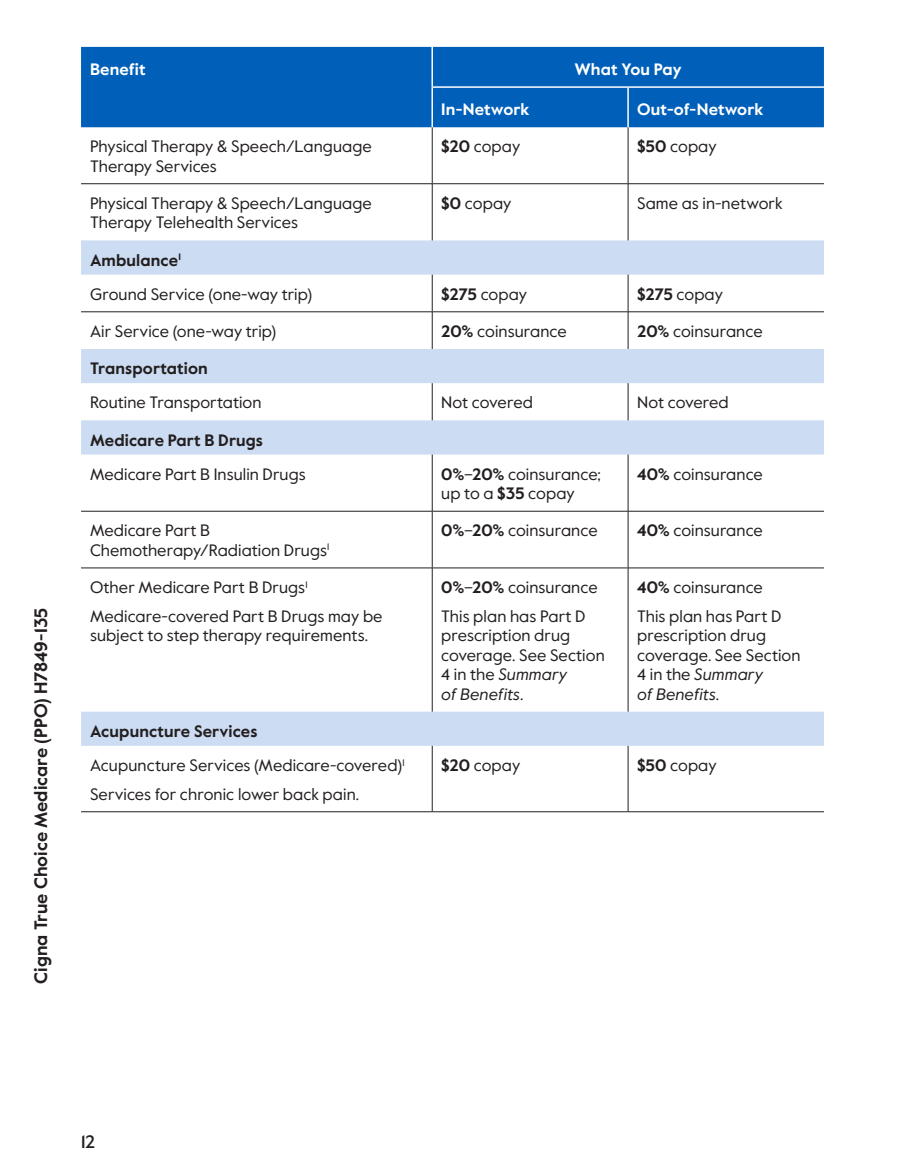
<style>
.page{position:relative;width:905px;height:1175px;background:#fff}
.page>*{position:absolute;margin:0;border:0;box-sizing:border-box;transform-origin:0 0}
.margin_plan_name{font:700 18px "Value Sans Pro";color:#231f20}
.t1{font:500 18px "Value Sans Pro";color:#231f20}
.table_para{font:16.5px/19.5px "Value Sans Pro";letter-spacing:.005em;color:#231f20}
.table_row_h1{font:700 16.5px "Value Sans Pro";letter-spacing:.005em;color:#231f20}
.table_col_h1_align_right{font:700 16.5px "Value Sans Pro";letter-spacing:.005em;color:#fff}
.table_col_h1_align_center{font:700 16.5px "Value Sans Pro";color:#fff}
.s1{font-weight:700}
.s2{font-style:italic}
</style>
<div class="page">
<div style="left:81px;top:47px;width:743px;height:80px;background:#005fb9"></div>
<svg style="left:81px;top:240px;width:743px;height:506px"></svg>
<hr style="left:432px;top:127px;width:1px;height:56px;background:#231f20">
<hr style="left:432px;top:184px;width:1px;height:56px;background:#231f20">
<hr style="left:432px;top:274px;width:1px;height:37px;background:#231f20">
<hr style="left:432px;top:312px;width:1px;height:37px;background:#231f20">
<hr style="left:432px;top:383px;width:1px;height:37px;background:#231f20">
<hr style="left:432px;top:454px;width:1px;height:57px;background:#231f20">
<hr style="left:432px;top:511px;width:1px;height:56px;background:#231f20">
<hr style="left:432px;top:568px;width:1px;height:143px;background:#231f20">
<hr style="left:432px;top:746px;width:1px;height:65px;background:#231f20">
<hr style="left:627px;top:127px;width:1px;height:56px;background:#231f20">
<hr style="left:627px;top:184px;width:1px;height:56px;background:#231f20">
<hr style="left:627px;top:274px;width:1px;height:37px;background:#231f20">
<hr style="left:627px;top:312px;width:1px;height:37px;background:#231f20">
<hr style="left:627px;top:383px;width:1px;height:37px;background:#231f20">
<hr style="left:627px;top:454px;width:1px;height:57px;background:#231f20">
<hr style="left:627px;top:511px;width:1px;height:56px;background:#231f20">
<hr style="left:627px;top:568px;width:1px;height:143px;background:#231f20">
<hr style="left:627px;top:746px;width:1px;height:65px;background:#231f20">
<hr style="left:81px;top:811px;width:351px;height:1px;background:#231f20">
<hr style="left:432px;top:811px;width:196px;height:1px;background:#231f20">
<hr style="left:628px;top:811px;width:196px;height:1px;background:#231f20">
<hr style="left:81px;top:511px;width:351px;height:1px;background:#231f20">
<hr style="left:432px;top:511px;width:196px;height:1px;background:#231f20">
<hr style="left:628px;top:511px;width:196px;height:1px;background:#231f20">
<hr style="left:81px;top:567px;width:351px;height:1px;background:#231f20">
<hr style="left:432px;top:567px;width:196px;height:1px;background:#231f20">
<hr style="left:628px;top:567px;width:196px;height:1px;background:#231f20">
<hr style="left:81px;top:183px;width:351px;height:1px;background:#231f20">
<hr style="left:432px;top:183px;width:196px;height:1px;background:#231f20">
<hr style="left:628px;top:183px;width:196px;height:1px;background:#231f20">
<hr style="left:431px;top:47px;width:2px;height:39px;background:#fff">
<hr style="left:628px;top:86px;width:196px;height:2px;background:#fff">
<hr style="left:431px;top:86px;width:197px;height:2px;background:#fff">
<hr style="left:627px;top:88px;width:1px;height:39px;background:#fff">
<hr style="left:431px;top:88px;width:2px;height:39px;background:#fff">
<hr style="left:81px;top:311px;width:351px;height:1px;background:#231f20">
<hr style="left:432px;top:311px;width:196px;height:1px;background:#231f20">
<hr style="left:628px;top:311px;width:196px;height:1px;background:#231f20">
<p class="margin_plan_name" style="left:30px;top:983px;width:377px;rotate:-90deg">Cigna True Choice Medicare (PPO) H7849-135</p>
<p class="table_col_h1_align_right" style="left:90px;top:59px;width:57px">Benefit</p>
<p class="table_col_h1_align_center" style="left:574px;top:59px;width:109px">What You Pay</p>
<p class="table_col_h1_align_right" style="left:441px;top:100px;width:90px">In-Network</p>
<p class="table_col_h1_align_right" style="left:637px;top:100px;width:128px">Out-of-Network</p>
<p class="table_para" style="left:90px;top:137px;width:283px">Physical Therapy &amp; Speech/Language<br>Therapy Services</p>
<p class="table_para" style="left:441px;top:137px;width:81px"><span class="s1">$20</span> copay</p>
<p class="table_para" style="left:637px;top:137px;width:81px"><span class="s1">$50</span> copay</p>
<p class="table_para" style="left:90px;top:194px;width:283px">Physical Therapy &amp; Speech/Language<br>Therapy Telehealth Services</p>
<p class="table_para" style="left:441px;top:194px;width:72px"><span class="s1">$0</span> copay</p>
<p class="table_para" style="left:637px;top:194px;width:147px">Same as in-network</p>
<p class="table_row_h1" style="left:90px;top:250px;width:92px">Ambulance<sup>1</sup></p>
<p class="table_para" style="left:90px;top:285px;width:224px">Ground Service (one-way trip)</p>
<p class="table_para" style="left:441px;top:285px;width:87px"><span class="s1">$275</span> copay</p>
<p class="table_para" style="left:637px;top:285px;width:87px"><span class="s1">$275</span> copay</p>
<p class="table_para" style="left:90px;top:322px;width:188px">Air Service (one-way trip)</p>
<p class="table_para" style="left:441px;top:322px;width:127px"><span class="s1">20%</span> coinsurance</p>
<p class="table_para" style="left:637px;top:322px;width:127px"><span class="s1">20%</span> coinsurance</p>
<p class="table_row_h1" style="left:90px;top:358px;width:119px">Transportation</p>
<p class="table_para" style="left:90px;top:393px;width:173px">Routine Transportation</p>
<p class="table_para" style="left:441px;top:393px;width:93px">Not covered</p>
<p class="table_para" style="left:637px;top:393px;width:93px">Not covered</p>
<p class="table_row_h1" style="left:90px;top:430px;width:174px">Medicare Part B Drugs</p>
<p class="table_para" style="left:90px;top:464px;width:217px">Medicare Part B Insulin Drugs</p>
<p class="table_para" style="left:441px;top:464px;width:161px"><span class="s1">0%</span>–<span class="s1">20%</span> coinsurance; up to a <span class="s1">$35</span> copay</p>
<p class="table_para" style="left:637px;top:464px;width:127px"><span class="s1">40%</span> coinsurance</p>
<p class="table_para" style="left:90px;top:521px;width:241px">Medicare Part B<br>Chemotherapy/Radiation Drugs<sup>1</sup></p>
<p class="table_para" style="left:441px;top:521px;width:158px"><span class="s1">0%</span>–<span class="s1">20%</span> coinsurance</p>
<p class="table_para" style="left:637px;top:521px;width:127px"><span class="s1">40%</span> coinsurance</p>
<p class="table_para" style="left:90px;top:578px;width:219px">Other Medicare Part B Drugs<sup>1</sup></p>
<p class="table_para" style="left:90px;top:606px;width:294px">Medicare-covered Part B Drugs may be subject to step therapy requirements.</p>
<p class="table_para" style="left:441px;top:578px;width:158px"><span class="s1">0%</span>–<span class="s1">20%</span> coinsurance</p>
<p class="table_para" style="left:441px;top:606px;width:165px">This plan has Part D prescription drug coverage. See Section<br>4 in the <span class="s2">Summary<br>of Benefits</span>.</p>
<p class="table_para" style="left:637px;top:578px;width:127px"><span class="s1">40%</span> coinsurance</p>
<p class="table_para" style="left:637px;top:606px;width:165px">This plan has Part D prescription drug coverage. See Section<br>4 in the <span class="s2">Summary<br>of Benefits</span>.</p>
<p class="table_row_h1" style="left:90px;top:721px;width:169px">Acupuncture Services</p>
<p class="table_para" style="left:90px;top:756px;width:316px">Acupuncture Services (Medicare‑covered)<sup>1</sup></p>
<p class="table_para" style="left:90px;top:784px;width:271px">Services for chronic lower back pain.</p>
<p class="table_para" style="left:441px;top:756px;width:81px"><span class="s1">$20</span> copay</p>
<p class="table_para" style="left:637px;top:756px;width:81px"><span class="s1">$50</span> copay</p>
<p class="t1" style="left:81px;top:1130px;width:16px">12</p>
</div>
